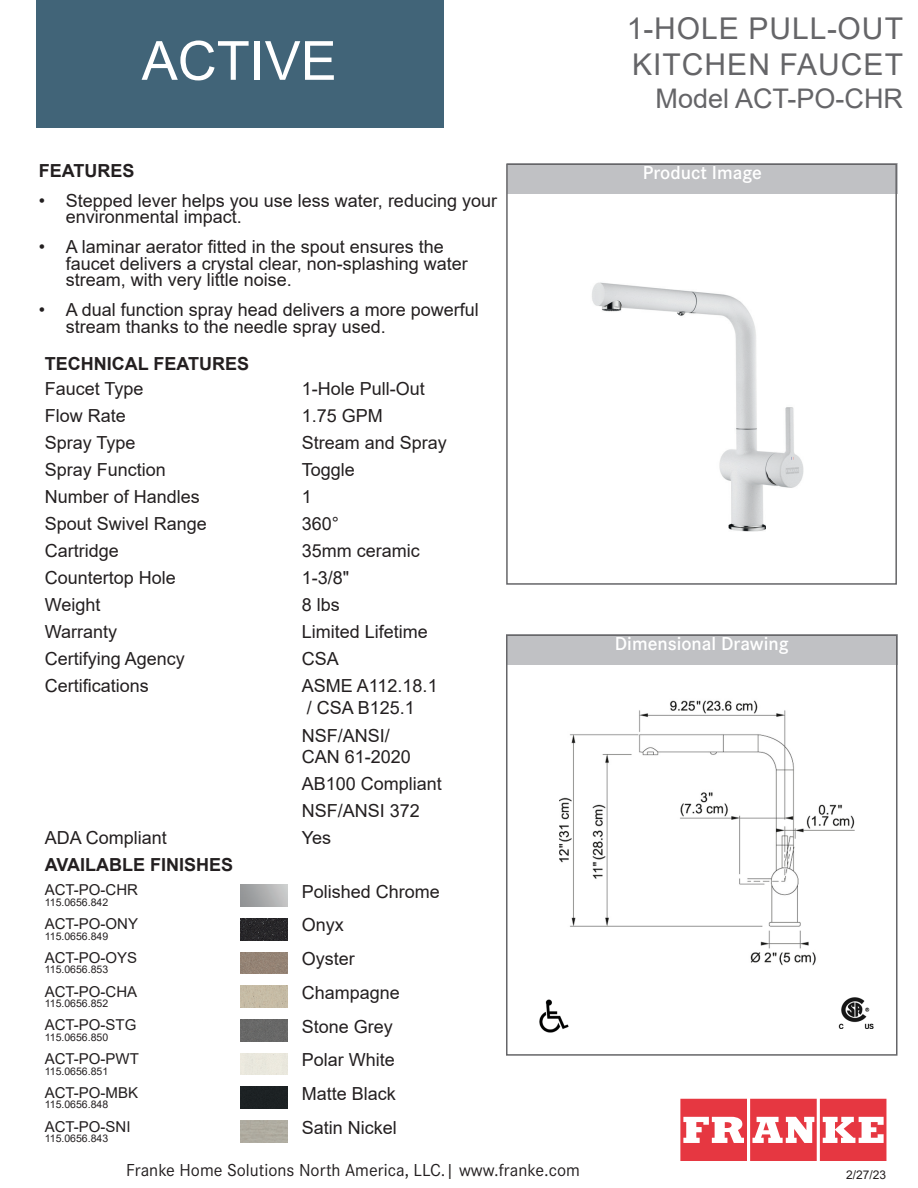
<style>
.page{position:relative;width:918px;height:1188px;background:#fff}
.page>*{position:absolute;margin:0;border:0;box-sizing:border-box;transform-origin:0 0}
.t1{font:54px "Arial";color:#fff}
.t2{font:30px "Arial";letter-spacing:.035em;color:#656568}
.t3{font:27px "Arial";color:#656568}
.t4{font:600 19.5px "Corporate S";color:#fff}
.t5{font:18px/16.5px "Arial";color:#231f20}
.t6{font:18px "Corporate S";color:#231f20}
.t7{font:700 18px "Arial";color:#231f20}
.t8{font:15px "Arial";color:#231f20}
.t9{font:12px "Arial";color:#231f20}
.t10{font:10.5px "Arial";color:#231f20}
</style>
<div class="page">
<svg style="left:680px;top:1099px;width:206px;height:62px"></svg>
<div style="left:37px;top:0;width:407px;height:127px;background:#416478"></div>
<div style="left:506px;top:634px;width:392px;height:31px;background:#c0c1c4"></div>
<div style="left:506px;top:634px;width:392px;height:422px;border:2px solid #656568"></div>
<div style="left:507px;top:164px;width:391px;height:30px;background:#c0c1c4"></div>
<div style="left:506px;top:164px;width:391px;height:421px;border:2px solid #656568"></div>
<img style="left:592px;top:282px;width:212px;height:250px">
<img style="left:560px;top:700px;width:295px;height:266px">
<img style="left:539px;top:999px;width:30px;height:34px">
<img style="left:240px;top:1019px;width:48px;height:22px">
<img style="left:240px;top:986px;width:48px;height:21px">
<img style="left:240px;top:952px;width:48px;height:22px">
<img style="left:240px;top:918px;width:48px;height:22px">
<img style="left:240px;top:1087px;width:48px;height:21px">
<img style="left:838px;top:997px;width:36px;height:32px">
<p class="t1" style="left:142px;top:24px;width:197px">ACTIVE</p>
<p class="t7" style="left:39px;top:158px;width:97px">FEATURES</p>
<p class="t5" style="left:66px;top:192px;width:433px;text-indent:-27px">• Stepped lever helps you use less water, reducing your environmental impact.</p>
<p class="t5" style="left:66px;top:238px;width:404px;text-indent:-27px">• A laminar aerator fitted in the spout ensures the faucet delivers a crystal clear, non-splashing water stream, with very little noise.</p>
<p class="t5" style="left:66px;top:301px;width:415px;text-indent:-27px">• A dual function spray head delivers a more powerful stream thanks to the needle spray used.</p>
<p class="t7" style="left:45px;top:351px;width:206px">TECHNICAL FEATURES</p>
<p class="t5" style="left:45px;top:381px;width:100px">Faucet Type</p>
<p class="t5" style="left:302px;top:381px;width:125px">1-Hole Pull-Out</p>
<p class="t5" style="left:45px;top:408px;width:83px">Flow Rate</p>
<p class="t5" style="left:302px;top:408px;width:83px">1.75 GPM</p>
<p class="t5" style="left:45px;top:435px;width:92px">Spray Type</p>
<p class="t5" style="left:302px;top:435px;width:147px">Stream and Spray</p>
<p class="t5" style="left:45px;top:462px;width:123px">Spray Function</p>
<p class="t5" style="left:302px;top:462px;width:55px">Toggle</p>
<p class="t5" style="left:45px;top:489px;width:157px">Number of Handles</p>
<p class="t5" style="left:302px;top:489px;width:12px">1</p>
<p class="t5" style="left:45px;top:516px;width:164px">Spout Swivel Range</p>
<p class="t5" style="left:302px;top:516px;width:39px">360°</p>
<p class="t5" style="left:45px;top:543px;width:76px">Cartridge</p>
<p class="t5" style="left:302px;top:543px;width:120px">35mm ceramic</p>
<p class="t5" style="left:45px;top:570px;width:133px">Countertop Hole</p>
<p class="t5" style="left:302px;top:570px;width:49px">1-3/8"</p>
<p class="t5" style="left:45px;top:597px;width:57px">Weight</p>
<p class="t5" style="left:302px;top:597px;width:40px">8 lbs</p>
<p class="t5" style="left:45px;top:624px;width:74px">Warranty</p>
<p class="t5" style="left:302px;top:624px;width:128px">Limited Lifetime</p>
<p class="t5" style="left:45px;top:651px;width:142px">Certifying Agency</p>
<p class="t5" style="left:302px;top:651px;width:39px">CSA</p>
<p class="t5" style="left:45px;top:678px;width:106px">Certifications</p>
<p class="t5" style="left:302px;top:678px;width:137px">ASME A112.18.1</p>
<p class="t5" style="left:307px;top:699px;width:110px">/ CSA B125.1</p>
<p class="t5" style="left:302px;top:727px;width:90px">NSF/ANSI/</p>
<p class="t5" style="left:302px;top:749px;width:111px">CAN 61-2020</p>
<p class="t5" style="left:302px;top:775px;width:142px">AB100 Compliant</p>
<p class="t5" style="left:302px;top:802px;width:120px">NSF/ANSI 372</p>
<p class="t5" style="left:45px;top:829px;width:124px">ADA Compliant</p>
<p class="t5" style="left:302px;top:829px;width:31px">Yes</p>
<p class="t7" style="left:45px;top:852px;width:190px">AVAILABLE FINISHES</p>
<p class="t8" style="left:45px;top:880px;width:95px">ACT-PO-CHR</p>
<p class="t10" style="left:45px;top:895px;width:65px">115.0656.842</p>
<p class="t5" style="left:302px;top:883px;width:140px">Polished Chrome</p>
<p class="t8" style="left:45px;top:914px;width:95px">ACT-PO-ONY</p>
<p class="t10" style="left:45px;top:929px;width:65px">115.0656.849</p>
<p class="t5" style="left:302px;top:917px;width:44px">Onyx</p>
<p class="t8" style="left:45px;top:947px;width:94px">ACT-PO-OYS</p>
<p class="t10" style="left:45px;top:963px;width:65px">115.0656.853</p>
<p class="t5" style="left:302px;top:950px;width:55px">Oyster</p>
<p class="t8" style="left:45px;top:981px;width:94px">ACT-PO-CHA</p>
<p class="t10" style="left:45px;top:996px;width:65px">115.0656.852</p>
<p class="t5" style="left:302px;top:984px;width:100px">Champagne</p>
<p class="t8" style="left:45px;top:1015px;width:93px">ACT-PO-STG</p>
<p class="t10" style="left:45px;top:1030px;width:65px">115.0656.850</p>
<p class="t5" style="left:302px;top:1018px;width:93px">Stone Grey</p>
<p class="t8" style="left:45px;top:1049px;width:96px">ACT-PO-PWT</p>
<p class="t10" style="left:45px;top:1064px;width:65px">115.0656.851</p>
<p class="t5" style="left:302px;top:1052px;width:95px">Polar White</p>
<p class="t8" style="left:45px;top:1082px;width:95px">ACT-PO-MBK</p>
<p class="t10" style="left:45px;top:1098px;width:65px">115.0656.848</p>
<p class="t5" style="left:302px;top:1085px;width:96px">Matte Black</p>
<p class="t8" style="left:45px;top:1116px;width:87px">ACT-PO-SNI</p>
<p class="t10" style="left:45px;top:1131px;width:65px">115.0656.843</p>
<p class="t5" style="left:302px;top:1119px;width:97px">Satin Nickel</p>
<p class="t2" style="left:627px;top:8px;width:278px">1-HOLE PULL-OUT</p>
<p class="t2" style="left:632px;top:44px;width:272px">KITCHEN FAUCET</p>
<p class="t3" style="left:656px;top:80px;width:249px">Model ACT-PO-CHR</p>
<p class="t4" style="left:643px;top:158px;width:121px">Product Image</p>
<p class="t4" style="left:615px;top:629px;width:175px">Dimensional Drawing</p>
<p class="t6" style="left:126px;top:1157px;width:455px">Franke Home Solutions North America, LLC.| www.franke.com</p>
<p class="t9" style="left:846px;top:1166px;width:42px">2/27/23</p>
</div>
